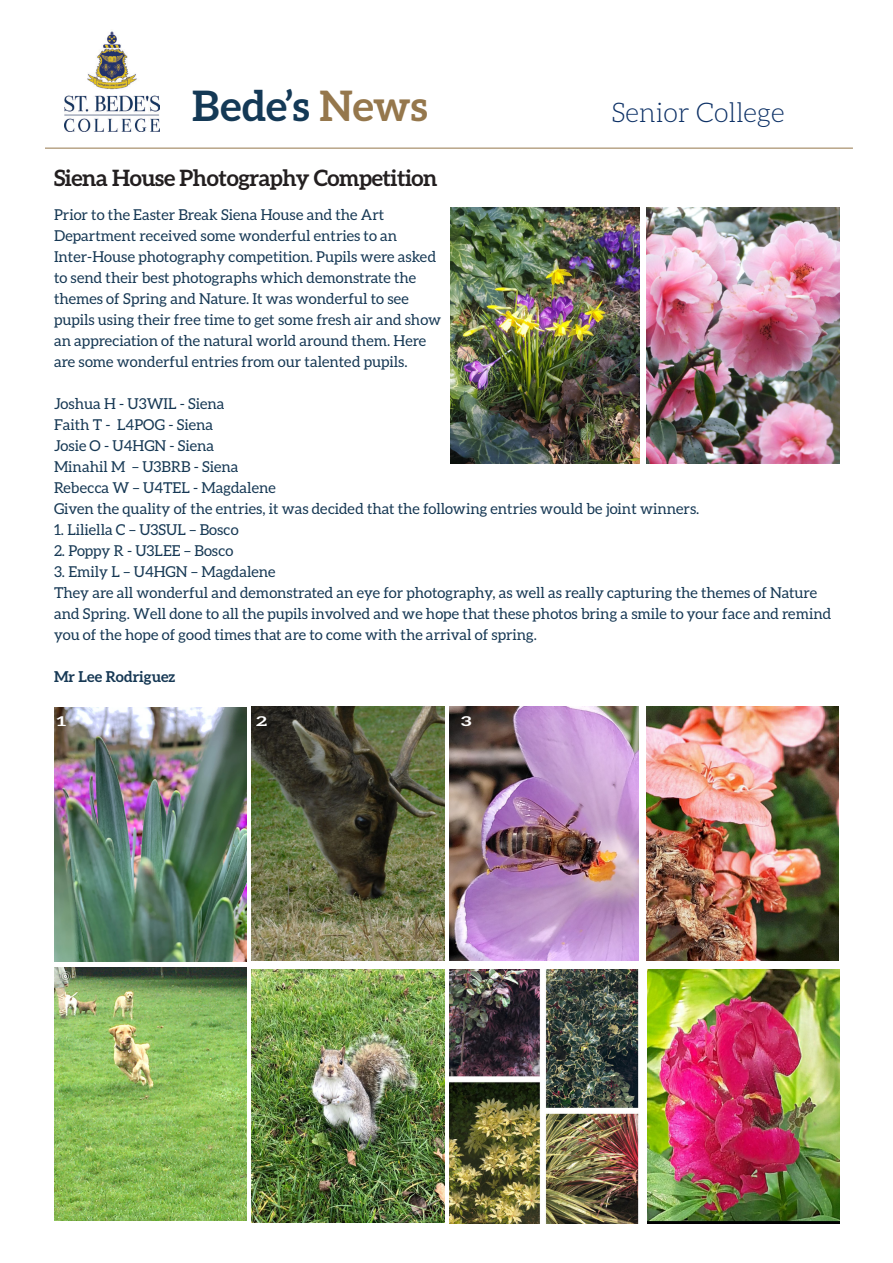
<style>
.page{position:relative;width:893px;height:1263px;background:#fff}
.page>*{position:absolute;margin:0;border:0;box-sizing:border-box;transform-origin:0 0}
.t1{font:700 42px "Aleo";color:#143956}
.t2{font:300 27.15px "Aleo";color:#0d3166}
.t3{font:700 22.5px "Aleo";letter-spacing:-.02em;color:#231f20}
.t4{font:15px/21px "Aleo";color:#163854}
.t5{font:700 15px "Aleo";color:#163854}
.t6{font:700 13.5px "Aleo";color:#fff;scale:1.5 1}
.s1{color:#95774c}
</style>
<div class="page">
<img style="left:65px;top:31px;width:95px;height:100px">
<hr style="left:45px;top:148px;width:808px;height:1px;background:#95774c">
<img style="left:450px;top:208px;width:190px;height:255px">
<img style="left:647px;top:208px;width:192px;height:255px">
<img style="left:647px;top:707px;width:192px;height:253px">
<img style="left:449px;top:707px;width:190px;height:253px">
<img style="left:647px;top:969px;width:192px;height:254px">
<img style="left:449px;top:969px;width:190px;height:254px">
<img style="left:54px;top:967px;width:192px;height:254px">
<img style="left:54px;top:708px;width:192px;height:253px">
<img style="left:252px;top:969px;width:192px;height:253px">
<img style="left:252px;top:707px;width:192px;height:253px">
<p class="t1" style="left:192px;top:81px;width:237px">Bede’s <span class="s1">News</span></p>
<p class="t2" style="left:611px;top:98px;width:175px">Senior College</p>
<p class="t3" style="left:54px;top:165px;width:385px">Siena House Photography Competition</p>
<p class="t4" style="left:54px;top:204px;width:345px">Prior to the Easter Break Siena House and the Art<br>Department received some wonderful entries to an</p>
<p class="t4" style="left:54px;top:246px;width:389px">Inter-House photography competition. Pupils were asked to send their best photographs which demonstrate the themes of Spring and Nature. It was wonderful to see pupils using their free time to get some fresh air and show an appreciation of the natural world around them. Here are some wonderful entries from our talented pupils.</p>
<p class="t4" style="left:54px;top:393px;width:172px">Joshua H - U3WIL - Siena</p>
<p class="t4" style="left:54px;top:414px;width:161px">Faith T - L4POG - Siena</p>
<p class="t4" style="left:54px;top:435px;width:162px">Josie O - U4HGN - Siena</p>
<p class="t4" style="left:54px;top:456px;width:186px">Minahil M – U3BRB - Siena</p>
<p class="t4" style="left:54px;top:477px;width:223px">Rebecca W – U4TEL - Magdalene</p>
<p class="t4" style="left:54px;top:498px;width:647px">Given the quality of the entries, it was decided that the following entries would be joint winners.</p>
<p class="t4" style="left:54px;top:519px;width:186px">1. Liliella C – U3SUL – Bosco</p>
<p class="t4" style="left:54px;top:540px;width:181px">2. Poppy R - U3LEE – Bosco</p>
<p class="t4" style="left:54px;top:561px;width:223px">3. Emily L – U4HGN – Magdalene</p>
<p class="t4" style="left:54px;top:582px;width:779px">They are all wonderful and demonstrated an eye for photography, as well as really capturing the themes of Nature and Spring. Well done to all the pupils involved and we hope that these photos bring a smile to your face and remind you of the hope of good times that are to come with the arrival of spring.</p>
<p class="t5" style="left:54px;top:668px;width:123px">Mr Lee Rodriguez</p>
<p class="t6" style="left:56px;top:713px;width:8px">1</p>
<p class="t6" style="left:256px;top:713px;width:9px">2</p>
<p class="t6" style="left:461px;top:713px;width:9px">3</p>
</div>
